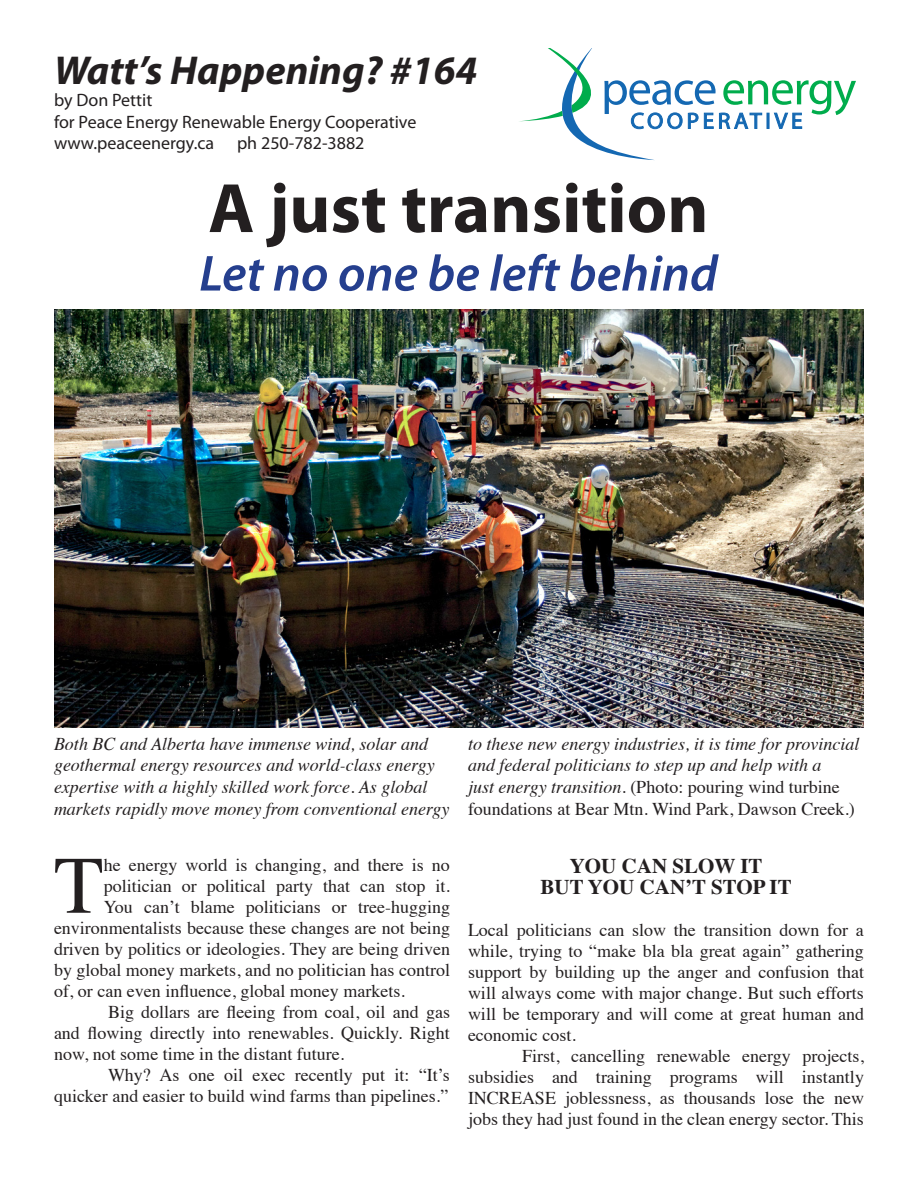
<style>
.page{position:relative;width:918px;height:1188px;background:#fff}
.page>*{position:absolute;margin:0;border:0;box-sizing:border-box;transform-origin:0 0}
.t1{font:81.45px "Times";color:#231f20}
.t2{font:700 70.5px "Myriad Pro";color:#231f20}
.t3{font:italic 600 51px "Myriad Pro";color:#253f8e}
.t4{font:italic 700 40.5px "Myriad Pro";color:#231f20}
.t5{font:700 21px "Times";color:#231f20}
.t6{font:18px/21px "Times";color:#231f20;text-align:justify}
.t7{font:italic 18px/21.6px "Times";color:#231f20}
.t8{font:18px "Myriad Pro";color:#231f20}
.s1{font-style:normal}
</style>
<div class="page">
<svg style="left:519px;top:49px;width:336px;height:111px"></svg>
<img style="left:54px;top:309px;width:810px;height:419px">
<p class="t4" style="left:54px;top:44px;width:425px">Watt’s Happening? #164</p>
<p class="t8" style="left:54px;top:89px;width:100px">by Don Pettit</p>
<p class="t8" style="left:54px;top:110px;width:364px">for Peace Energy Renewable Energy Cooperative</p>
<p class="t8" style="left:54px;top:132px;width:162px">www.peaceenergy.ca</p>
<p class="t8" style="left:237px;top:132px;width:129px">ph 250-782-3882</p>
<p class="t2" style="left:208px;top:162px;width:502px">A just transition</p>
<p class="t3" style="left:199px;top:241px;width:520px">Let no one be left behind</p>
<p class="t7" style="left:54px;top:732px;width:397px">Both BC and Alberta have immense wind, solar and geothermal energy resources and world-class energy expertise with a highly skilled work force. As global markets rapidly move money from conventional energy</p>
<p class="t7" style="left:468px;top:732px;width:393px">to these new energy industries, it is time for provincial and federal politicians to step up and help with a<br>just energy transition. <span class="s1">(Photo: pouring wind turbine foundations at Bear Mtn. Wind Park, Dawson Creek.)</span></p>
<p class="t1" style="left:54px;top:809px;width:51px">T</p>
<p class="t6" style="left:104px;top:853px;width:348px">he energy world is changing, and there is no</p>
<p class="t6" style="left:104px;top:874px;width:348px">politician or political party that can stop it.</p>
<p class="t6" style="left:104px;top:895px;width:348px">You can’t blame politicians or tree-hugging</p>
<p class="t6" style="left:54px;top:916px;width:398px">environmentalists because these changes are not being</p>
<p class="t6" style="left:54px;top:937px;width:398px">driven by politics or ideologies. They are being driven</p>
<p class="t6" style="left:54px;top:958px;width:398px">by global money markets, and no politician has control</p>
<p class="t6" style="left:54px;top:979px;width:352px">of, or can even influence, global money markets.</p>
<p class="t6" style="left:54px;top:1000px;width:398px;text-indent:54px">Big dollars are fleeing from coal, oil and gas and flowing directly into renewables. Quickly. Right now, not some time in the distant future.</p>
<p class="t6" style="left:54px;top:1063px;width:397px;text-align:right">Why? As one oil exec recently put it: “It’s quicker and easier to build wind farms than pipelines.”</p>
<p class="t5" style="left:570px;top:846px;width:194px">YOU CAN SLOW IT</p>
<p class="t5" style="left:541px;top:867px;width:253px">BUT YOU CAN’T STOP IT</p>
<p class="t6" style="left:468px;top:918px;width:398px">Local politicians can slow the transition down for a while, trying to “make bla bla great again” gathering support by building up the anger and confusion that will always come with major change. But such efforts will be temporary and will come at great human and economic cost.</p>
<p class="t6" style="left:468px;top:1044px;width:398px;text-indent:54px">First, cancelling renewable energy projects, subsidies and training programs will instantly INCREASE joblessness, as thousands lose the new jobs they had just found in the clean energy sector. This</p>
</div>
